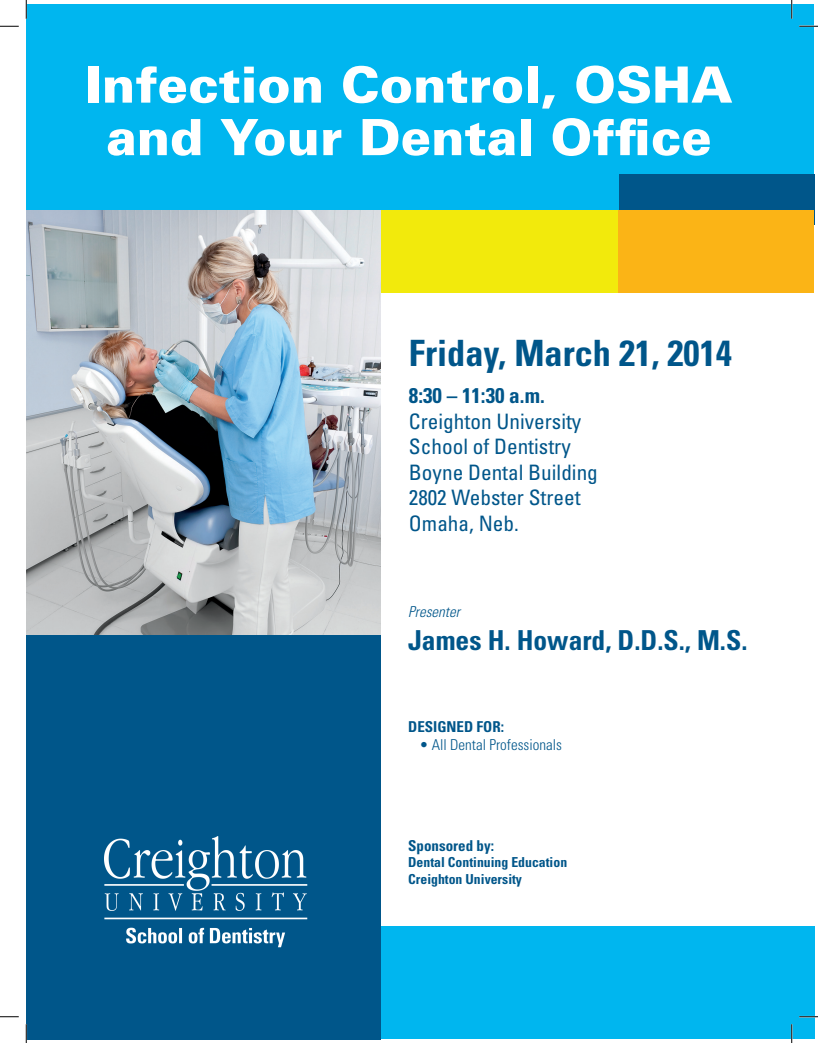
<style>
.page{position:relative;width:818px;height:1043px;background:#fff}
.page>*{position:absolute;margin:0;border:0;box-sizing:border-box;transform-origin:0 0}
.t1{font:900 50px/52.5px "Univers";color:#fff;text-align:center}
.t2{font:700 condensed 36.25px "Univers";color:#00568a}
.ParaStyle01__Leading{font:700 condensed 27.5px "Univers";color:#00568a}
.t3{font:condensed 21.25px "Univers";color:#00568a}
.t4{font:700 condensed 21.25px "Univers";color:#00568a}
.ParaStyle01__Leading-2{font:700 condensed 15px "Univers";color:#00568a}
.ParaStyle01__Leading-3{font:300 condensed 15px "Univers";color:#00568a}
.ParaStyle01__Leading-4{font:italic 300 condensed 15px "Univers";color:#00568a}
.ParaStyle01__Leading-5{font:700 condensed 13.75px "Univers";color:#00568a}
</style>
<div class="page">
<div style="left:378px;top:926px;width:436px;height:113px;background:#00b6ef"></div>
<div style="left:26px;top:622px;width:354px;height:417px;background:#00568a"></div>
<div style="left:26px;top:4px;width:788px;height:238px;background:#00b6ef"></div>
<div style="left:618px;top:174px;width:196px;height:51px;background:#00568a"></div>
<img style="left:105px;top:836px;width:202px;height:111px">
<div style="left:370px;top:211px;width:255px;height:82px;background:#f2ea0c"></div>
<div style="left:618px;top:211px;width:196px;height:82px;background:#fbb416"></div>
<img style="left:26px;top:211px;width:354px;height:423px">
<svg style="left:0;top:25px;width:19px;height:2px"></svg>
<svg style="left:799px;top:25px;width:19px;height:2px"></svg>
<svg style="left:0;top:1016px;width:19px;height:1px"></svg>
<svg style="left:799px;top:1015px;width:19px;height:2px"></svg>
<svg style="left:25px;top:0;width:2px;height:19px"></svg>
<svg style="left:25px;top:1024px;width:2px;height:18px"></svg>
<svg style="left:790px;top:0;width:2px;height:19px"></svg>
<svg style="left:790px;top:1024px;width:2px;height:18px"></svg>
<p class="t1" style="left:85px;top:58px;width:649px">Infection Control, OSHA and Your Dental Office</p>
<p class="t2" style="left:409px;top:331px;width:324px">Friday, March 21, 2014</p>
<p class="t4" style="left:409px;top:382px;width:137px">8:30 – 11:30 a.m.</p>
<p class="t3" style="left:409px;top:408px;width:174px">Creighton University</p>
<p class="t3" style="left:409px;top:433px;width:163px">School of Dentistry</p>
<p class="t3" style="left:409px;top:459px;width:190px">Boyne Dental Building</p>
<p class="t3" style="left:409px;top:484px;width:173px">2802 Webster Street</p>
<p class="t3" style="left:409px;top:510px;width:111px">Omaha, Neb.</p>
<p class="ParaStyle01__Leading-4" style="left:408px;top:603px;width:53px">Presenter</p>
<p class="ParaStyle01__Leading" style="left:408px;top:623px;width:341px">James H. Howard, D.D.S., M.S.</p>
<p class="ParaStyle01__Leading-2" style="left:408px;top:717px;width:97px">DESIGNED FOR:</p>
<p class="ParaStyle01__Leading-3" style="left:419px;top:735px;width:144px">• All Dental Professionals</p>
<p class="ParaStyle01__Leading-2" style="left:408px;top:836px;width:87px">Sponsored by:</p>
<p class="ParaStyle01__Leading-5" style="left:408px;top:854px;width:160px">Dental Continuing Education</p>
<p class="ParaStyle01__Leading-5" style="left:408px;top:870px;width:115px">Creighton University</p>
</div>
